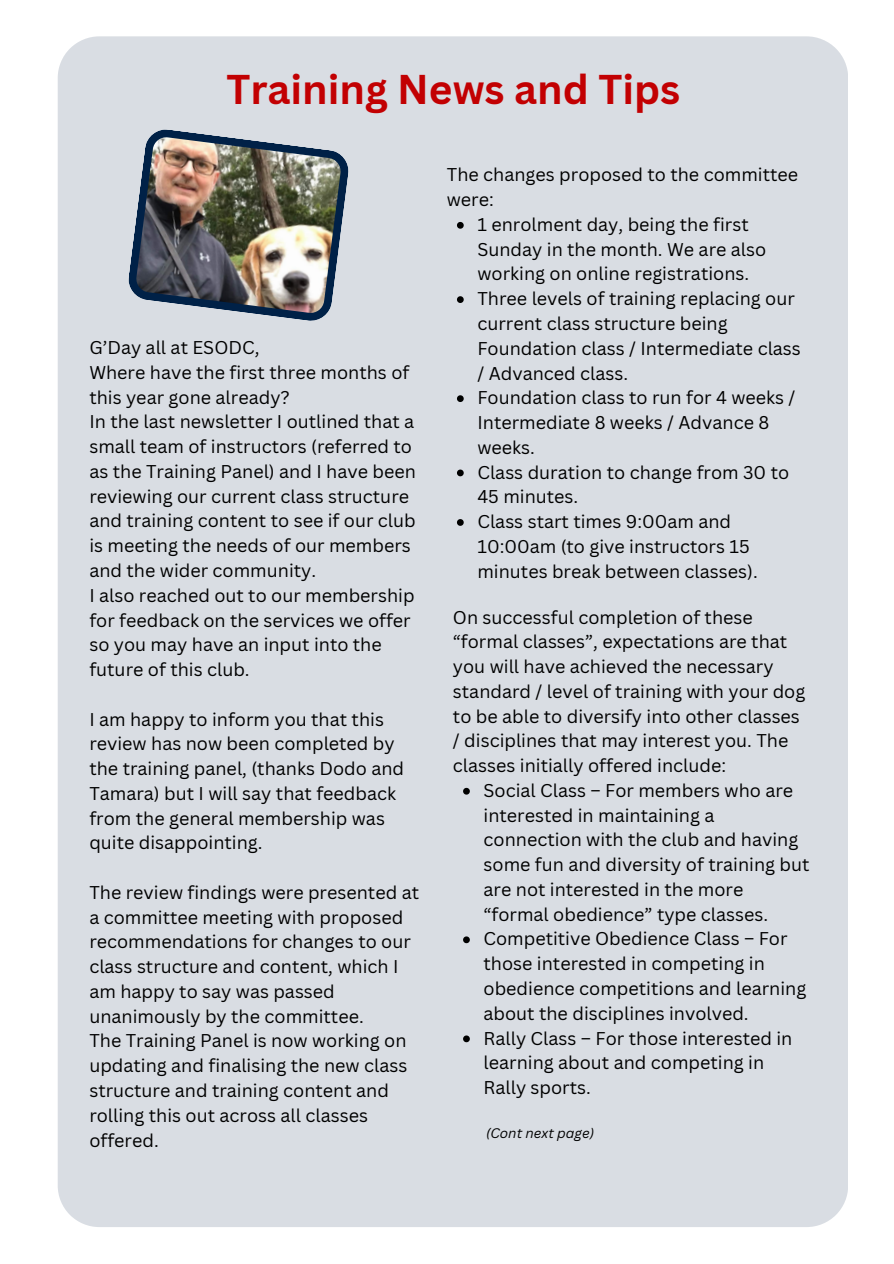
<style>
.page{position:relative;width:894px;height:1264px;background:#fff}
.page>*{position:absolute;margin:0;border:0;box-sizing:border-box;transform-origin:0 0}
.t1{font:700 40.5px "Canva Sans";color:#c20002}
.t2{font:18px/24.8px "Canva Sans";color:#000}
.t3{font:italic 13.5px "Canva Sans";color:#000}
</style>
<div class="page">
<div style="left:58px;top:36px;width:790px;height:1191px;background:#d9dde3"></div>
<img style="left:127px;top:128px;width:223px;height:194px">
<svg style="left:457px;top:222px;width:6px;height:7px"></svg>
<svg style="left:457px;top:296px;width:6px;height:7px"></svg>
<svg style="left:457px;top:395px;width:6px;height:7px"></svg>
<svg style="left:457px;top:469px;width:6px;height:7px"></svg>
<svg style="left:457px;top:519px;width:6px;height:7px"></svg>
<svg style="left:463px;top:787px;width:6px;height:7px"></svg>
<svg style="left:463px;top:936px;width:6px;height:7px"></svg>
<svg style="left:463px;top:1035px;width:6px;height:7px"></svg>
<h1 class="t1" style="left:226px;top:61px;width:455px">Training News and Tips</h1>
<p class="t2" style="left:89px;top:335px;width:328px">G’Day all at ESODC,<br>Where have the first three months of this year gone already?<br>In the last newsletter I outlined that a small team of instructors (referred to as the Training Panel) and I have been reviewing our current class structure and training content to see if our club is meeting the needs of our members and the wider community.<br>I also reached out to our membership for feedback on the services we offer so you may have an input into the future of this club.</p>
<p class="t2" style="left:89px;top:706px;width:316px">I am happy to inform you that this review has now been completed by the training panel, (thanks Dodo and<br>Tamara) but I will say that feedback from the general membership was quite disappointing.</p>
<p class="t2" style="left:89px;top:879px;width:331px">The review findings were presented at a committee meeting with proposed recommendations for changes to our class structure and content, which I am happy to say was passed unanimously by the committee.<br>The Training Panel is now working on updating and finalising the new class structure and training content and rolling this out across all classes offered.</p>
<p class="t2" style="left:446px;top:162px;width:353px">The changes proposed to the committee</p>
<p class="t2" style="left:446px;top:187px;width:49px">were:</p>
<p class="t2" style="left:477px;top:211px;width:273px">1 enrolment day, being the first</p>
<p class="t2" style="left:477px;top:236px;width:290px">Sunday in the month. We are also</p>
<p class="t2" style="left:477px;top:261px;width:273px">working on online registrations.</p>
<p class="t2" style="left:477px;top:286px;width:319px">Three levels of training replacing our</p>
<p class="t2" style="left:477px;top:310px;width:252px">current class structure being</p>
<p class="t2" style="left:477px;top:335px;width:325px">Foundation class / Intermediate class</p>
<p class="t2" style="left:477px;top:360px;width:152px">/ Advanced class.</p>
<p class="t2" style="left:477px;top:385px;width:319px">Foundation class to run for 4 weeks /</p>
<p class="t2" style="left:477px;top:409px;width:293px">Intermediate 8 weeks / Advance 8</p>
<p class="t2" style="left:477px;top:434px;width:59px">weeks.</p>
<p class="t2" style="left:477px;top:459px;width:313px">Class duration to change from 30 to</p>
<p class="t2" style="left:477px;top:484px;width:102px">45 minutes.</p>
<p class="t2" style="left:477px;top:508px;width:255px">Class start times 9:00am and</p>
<p class="t2" style="left:477px;top:533px;width:273px">10:00am (to give instructors 15</p>
<p class="t2" style="left:477px;top:558px;width:282px">minutes break between classes).</p>
<p class="t2" style="left:453px;top:604px;width:354px">On successful completion of these “formal classes”, expectations are that you will have achieved the necessary standard / level of training with your dog to be able to diversify into other classes / disciplines that may interest you. The classes initially offered include:</p>
<p class="t2" style="left:483px;top:777px;width:327px">Social Class – For members who are interested in maintaining a connection with the club and having some fun and diversity of training but are not interested in the more “formal obedience” type classes.<br>Competitive Obedience Class – For those interested in competing in obedience competitions and learning about the disciplines involved.<br>Rally Class – For those interested in learning about and competing in<br>Rally sports.</p>
<p class="t3" style="left:486px;top:1123px;width:110px">(Cont next page)</p>
</div>
